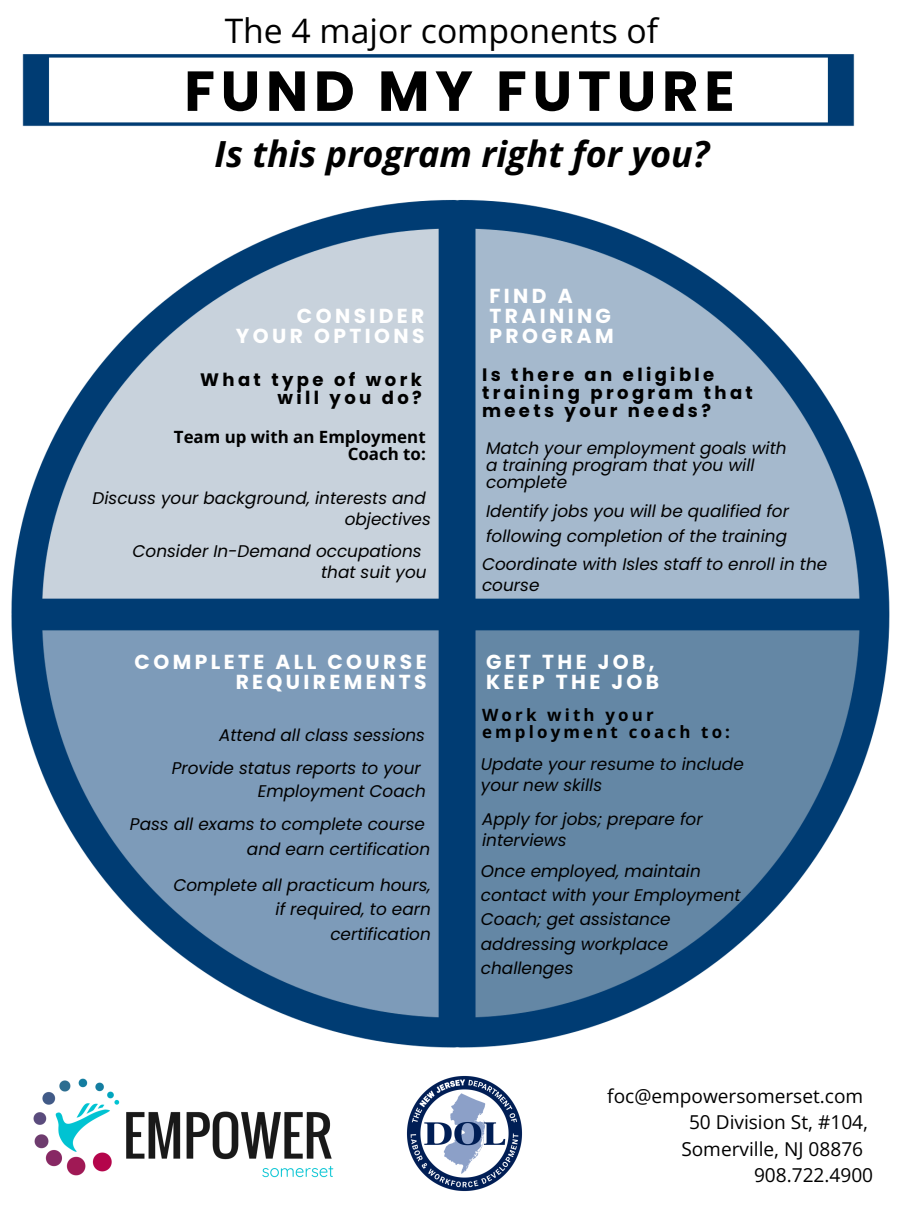
<style>
.page{position:relative;width:900px;height:1205px;background:#fff}
.page>*{position:absolute;margin:0;border:0;box-sizing:border-box;transform-origin:0 0}
.t1{font:700 56.25px "Poppins";letter-spacing:.1em;color:#000}
.t2{font:italic 700 36px "Open Sans";color:#000}
.t3{font:33.75px "Open Sans";color:#000}
.t4{font:700 20.25px/20.2px "Poppins";letter-spacing:.165em;color:#fff;text-align:right}
.t5{font:19.1px "Open Sans";color:#000}
.t6{font:700 18px/18px "Poppins";letter-spacing:.185em;color:#000;text-align:right}
.t7{font:italic 16.9px/24.4px "Poppins";color:#000}
.t8{font:700 16.9px/16.9px "Open Sans";color:#000;text-align:right}
.t9{font:700 16.9px/16.9px "Open Sans";letter-spacing:.185em;color:#000}
</style>
<div class="page">
<img style="left:22px;top:54px;width:833px;height:73px">
<img style="left:11px;top:200px;width:879px;height:848px">
<img style="left:33px;top:1078px;width:301px;height:100px">
<img style="left:407px;top:1076px;width:115px;height:115px">
<h2 class="t3" style="left:225px;top:7px;width:435px">The 4 major components of</h2>
<p class="t1" style="left:184px;top:52px;width:552px">FUND MY FUTURE</p>
<p class="t2" style="left:215px;top:128px;width:496px">Is this program right for you?</p>
<h3 class="t4" style="left:236px;top:306px;width:190px">CONSIDER<br>YOUR OPTIONS</h3>
<h5 class="t4" style="left:489px;top:285px;width:126px;text-align:left">FIND A<br>TRAINING<br>PROGRAM</h5>
<h1 class="t6" style="left:200px;top:370px;width:223px">What type of work will you do?</h1>
<p class="t6" style="left:482px;top:365px;width:272px;text-align:left">Is there an eligible training program that meets your needs?</p>
<p class="t8" style="left:174px;top:428px;width:253px">Team up with an Employment<br>Coach to:</p>
<p class="t7" style="left:93px;top:485px;width:335px">Discuss your background, interests and</p>
<p class="t7" style="left:345px;top:506px;width:88px">objectives</p>
<h3 class="t7" style="left:133px;top:539px;width:291px">Consider In-Demand occupations</h3>
<h5 class="t7" style="left:321px;top:560px;width:107px">that suit you</h5>
<h5 class="t4" style="left:135px;top:651px;width:294px">COMPLETE ALL COURSE<br>REQUIREMENTS</h5>
<p class="t7" style="left:219px;top:722px;width:207px">Attend all class sessions</p>
<p class="t7" style="left:172px;top:755px;width:251px">Provide status reports to your</p>
<p class="t7" style="left:258px;top:779px;width:169px">Employment Coach</p>
<p class="t7" style="left:130px;top:811px;width:297px">Pass all exams to complete course</p>
<p class="t7" style="left:247px;top:837px;width:185px">and earn certification</p>
<p class="t7" style="left:173px;top:872px;width:259px;text-align:right">Complete all practicum hours, if required, to earn certification</p>
<p class="t7" style="left:486px;top:440px;width:302px;line-height:16.9px">Match your employment goals with a training program that you will complete</p>
<h3 class="t7" style="left:486px;top:499px;width:304px">Identify jobs you will be qualified for</h3>
<p class="t7" style="left:486px;top:524px;width:303px">following completion of the training</p>
<p class="t7" style="left:482px;top:551px;width:347px">Coordinate with Isles staff to enroll in the</p>
<p class="t7" style="left:482px;top:572px;width:59px">course</p>
<p class="t4" style="left:486px;top:651px;width:175px;text-align:left">GET THE JOB,<br>KEEP THE JOB</p>
<p class="t9" style="left:482px;top:706px;width:250px">Work with your employment coach to:</p>
<p class="t7" style="left:481px;top:753px;width:264px;line-height:21px">Update your resume to include your new skills</p>
<p class="t7" style="left:482px;top:808px;width:222px;line-height:21.8px">Apply for jobs; prepare for interviews</p>
<h3 class="t7" style="left:481px;top:858px;width:221px">Once employed, maintain</h3>
<h5 class="t7" style="left:481px;top:882px;width:261px">contact with your Employment</h5>
<p class="t7" style="left:481px;top:907px;width:191px">Coach; get assistance addressing workplace challenges</p>
<p class="t5" style="left:607px;top:1082px;width:257px">foc@empowersomerset.com</p>
<p class="t5" style="left:689px;top:1108px;width:181px">50 Division St, #104,</p>
<p class="t5" style="left:681px;top:1135px;width:183px">Somerville, NJ 08876</p>
<p class="t5" style="left:754px;top:1162px;width:121px">908.722.4900</p>
</div>
